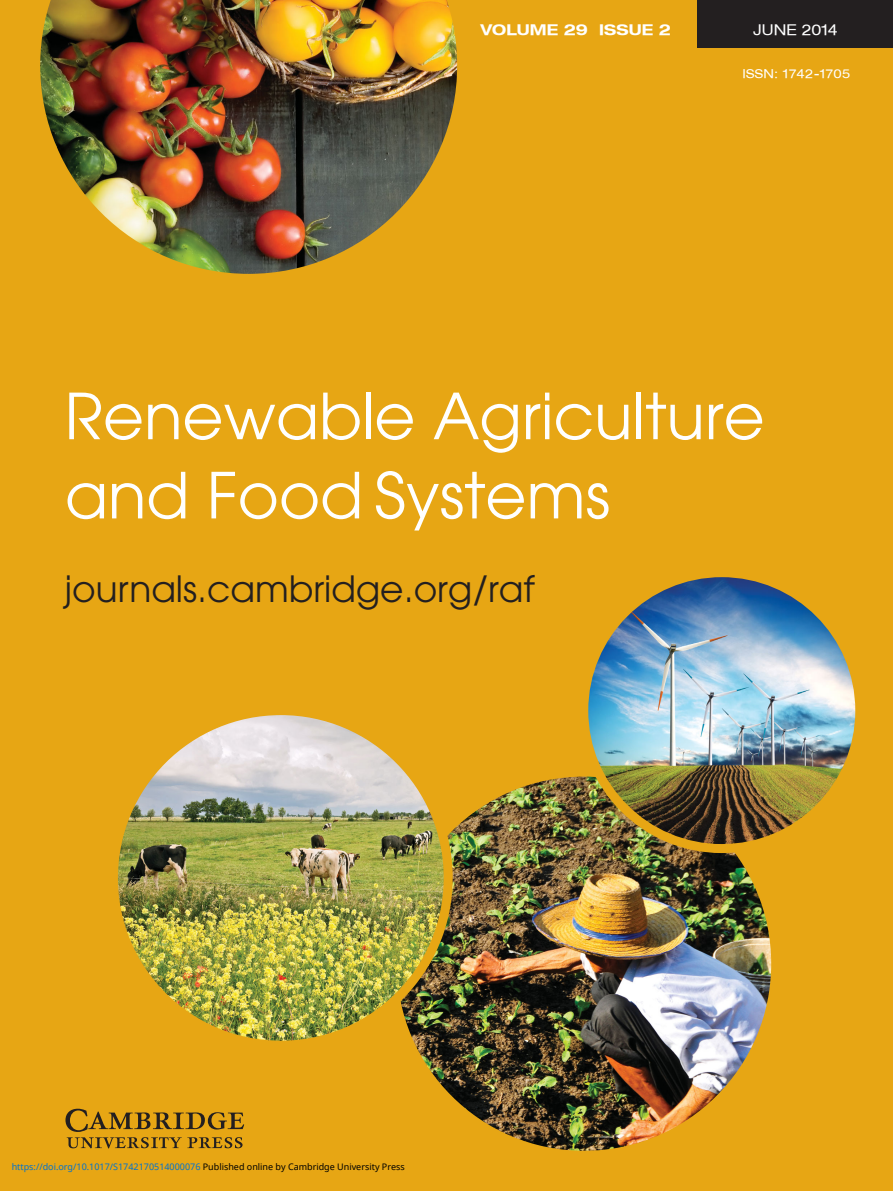
<style>
.page{position:relative;width:893px;height:1191px;background:#fff}
.page>*{position:absolute;margin:0;border:0;box-sizing:border-box;transform-origin:0 0}
.t1{font:63px/79.2px "Avant Garde";color:#fff}
.t2{font:36px "Avant Garde";color:#231f20}
.t3{font:14.85px "Helvetica Neue Bold Ext";letter-spacing:.005em;color:#fff}
.t4{font:14.85px "Helvetica Neue Extended";letter-spacing:.01em;color:#fff}
.t5{font:12.3px "Helvetica Neue Extended";letter-spacing:.025em;color:#fff}
.t6{font:9px "Noto Sans";color:#0172cf}
.s1{color:#000}
</style>
<div class="page">
<div style="left:0;top:0;width:892px;height:1191px;background:#e7a614"></div>
<img style="left:40px;top:0;width:418px;height:274px">
<div style="left:697px;top:0;width:195px;height:48px;background:#231f20"></div>
<svg style="left:65px;top:1109px;width:179px;height:39px"></svg>
<img style="left:392px;top:772px;width:383px;height:383px;border-radius:50%">
<img style="left:583px;top:573px;width:276px;height:276px;border-radius:50%">
<div style="left:579px;top:568px;width:285px;height:285px;border:9px solid #e7a614;border-radius:50%"></div>
<img style="left:113px;top:711px;width:335px;height:334px;border-radius:50%">
<div style="left:109px;top:706px;width:343px;height:344px;border:9px solid #e7a614;border-radius:50%"></div>
<hr style="left:0;top:0;width:1px;height:1191px;background:#231f20">
<h3 class="t3" style="left:480px;top:21px;width:192px">VOLUME 29 ISSUE 2</h3>
<h3 class="t4" style="left:753px;top:21px;width:86px">JUNE 2014</h3>
<h3 class="t5" style="left:742px;top:66px;width:109px">ISSN: 1742-1705</h3>
<h1 class="t1" style="left:65px;top:382px;width:701px">Renewable Agriculture and Food Systems</h1>
<h2 class="t2" style="left:65px;top:575px;width:471px">journals.cambridge.org/raf</h2>
<p class="t6" style="left:12px;top:1160px;width:394px">https://doi.org/10.1017/S1742170514000076 <span class="s1">Published online by Cambridge University Press</span></p>
</div>
